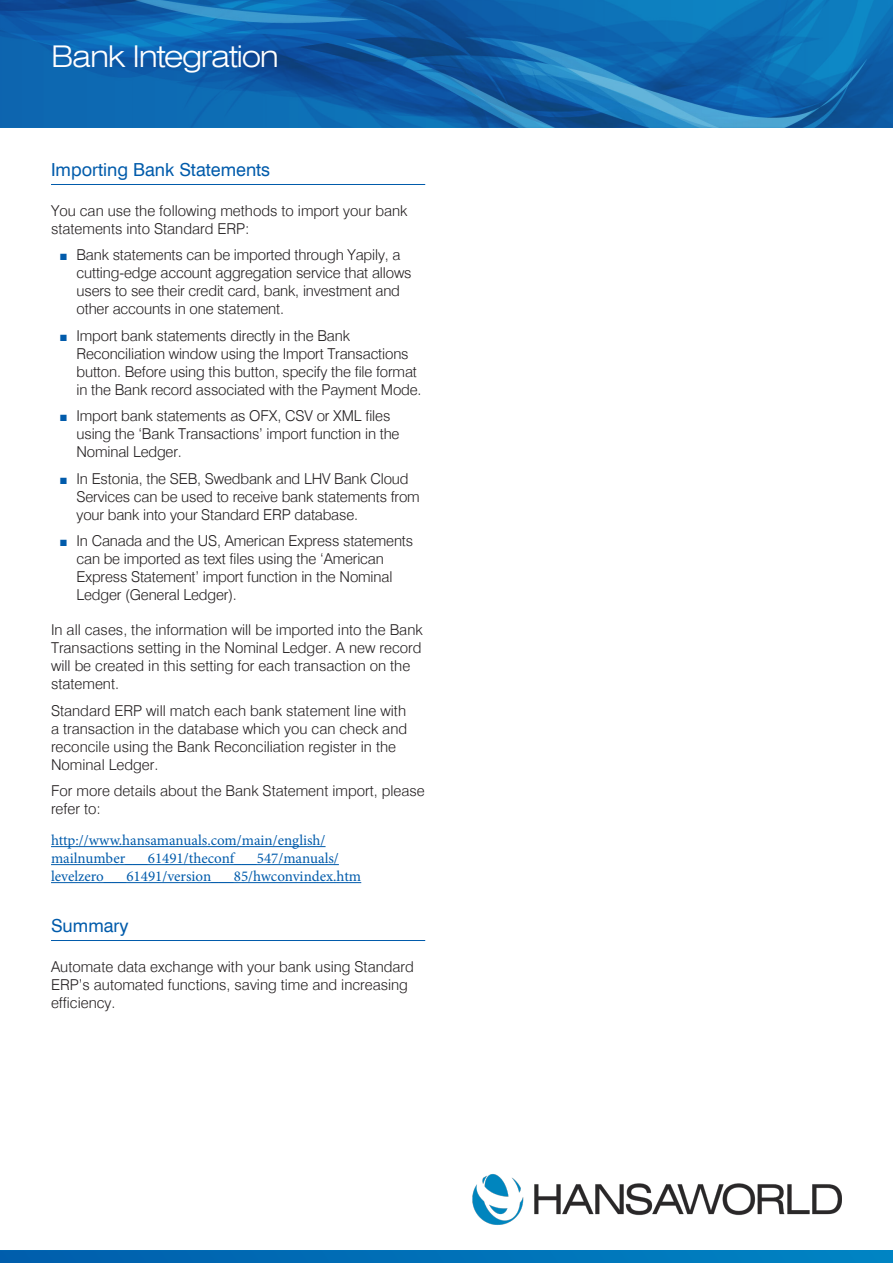
<style>
.page{position:relative;width:893px;height:1263px;background:#fff}
.page>*{position:absolute;margin:0;border:0;box-sizing:border-box;transform-origin:0 0}
.t1{font:30px "Swiss Delux Light Extended";letter-spacing:-.045em;color:#fff}
.t2{font:18px "Swiss Delux Roman";color:#015bab}
.t3{font:300 15px/18px "Swiss Delux";letter-spacing:-.01em;color:#231f20}
.t4{font:15px/18px "Minion Pro";color:#015bab}
.s1{font-family:"Arial";font-weight:400;font-size:13.5px;color:#015bab}
</style>
<div class="page">
<img style="left:0;top:1250px;width:893px;height:13px">
<img style="left:0;top:0;width:893px;height:128px">
<img style="left:472px;top:1174px;width:370px;height:51px">
<hr style="left:51px;top:184px;width:374px;height:1px;background:#015bab">
<hr style="left:51px;top:846px;width:275px;height:1px;background:#015bab">
<hr style="left:51px;top:864px;width:288px;height:1px;background:#015bab">
<hr style="left:51px;top:882px;width:310px;height:1px;background:#015bab">
<hr style="left:51px;top:940px;width:374px;height:1px;background:#015bab">
<h1 class="t1" style="left:51px;top:38px;width:230px">Bank Integration</h1>
<p class="t2" style="left:51px;top:159px;width:221px">Importing Bank Statements</p>
<p class="t3" style="left:51px;top:202px;width:358px">You can use the following methods to import your bank statements into Standard ERP:</p>
<p class="t3" style="left:77px;top:246px;width:337px;text-indent:-17px"><span class="s1">■</span> Bank statements can be imported through Yapily, a cutting-edge account aggregation service that allows users to see their credit card, bank, investment and other accounts in one statement.</p>
<p class="t3" style="left:77px;top:327px;width:347px;text-indent:-17px"><span class="s1">■</span> Import bank statements directly in the Bank Reconciliation window using the Import Transactions button. Before using this button, specify the file format in the Bank record associated with the Payment Mode.</p>
<p class="t3" style="left:77px;top:407px;width:325px;text-indent:-17px"><span class="s1">■</span> Import bank statements as OFX, CSV or XML files using the ‘Bank Transactions’ import function in the<br>Nominal Ledger.</p>
<p class="t3" style="left:77px;top:470px;width:345px;text-indent:-17px"><span class="s1">■</span> In Estonia, the SEB, Swedbank and LHV Bank Cloud<br>Services can be used to receive bank statements from your bank into your Standard ERP database.</p>
<p class="t3" style="left:77px;top:532px;width:338px;text-indent:-17px"><span class="s1">■</span> In Canada and the US, American Express statements can be imported as text files using the ‘American Express Statement’ import function in the Nominal Ledger (General Ledger).</p>
<p class="t3" style="left:51px;top:621px;width:373px">In all cases, the information will be imported into the Bank Transactions setting in the Nominal Ledger. A new record will be created in this setting for each transaction on the statement.</p>
<p class="t3" style="left:51px;top:702px;width:358px">Standard ERP will match each bank statement line with a transaction in the database which you can check and reconcile using the Bank Reconciliation register in the Nominal Ledger.</p>
<p class="t3" style="left:51px;top:782px;width:375px">For more details about the Bank Statement import, please refer to:</p>
<p class="t4" style="left:51px;top:831px;width:312px">http://www.hansamanuals.com/main/english/ mailnumber___61491/theconf___547/manuals/ levelzero___61491/version___85/hwconvindex.htm</p>
<p class="t2" style="left:51px;top:915px;width:79px">Summary</p>
<p class="t3" style="left:51px;top:958px;width:364px">Automate data exchange with your bank using Standard<br>ERP’s automated functions, saving time and increasing efficiency.</p>
</div>
